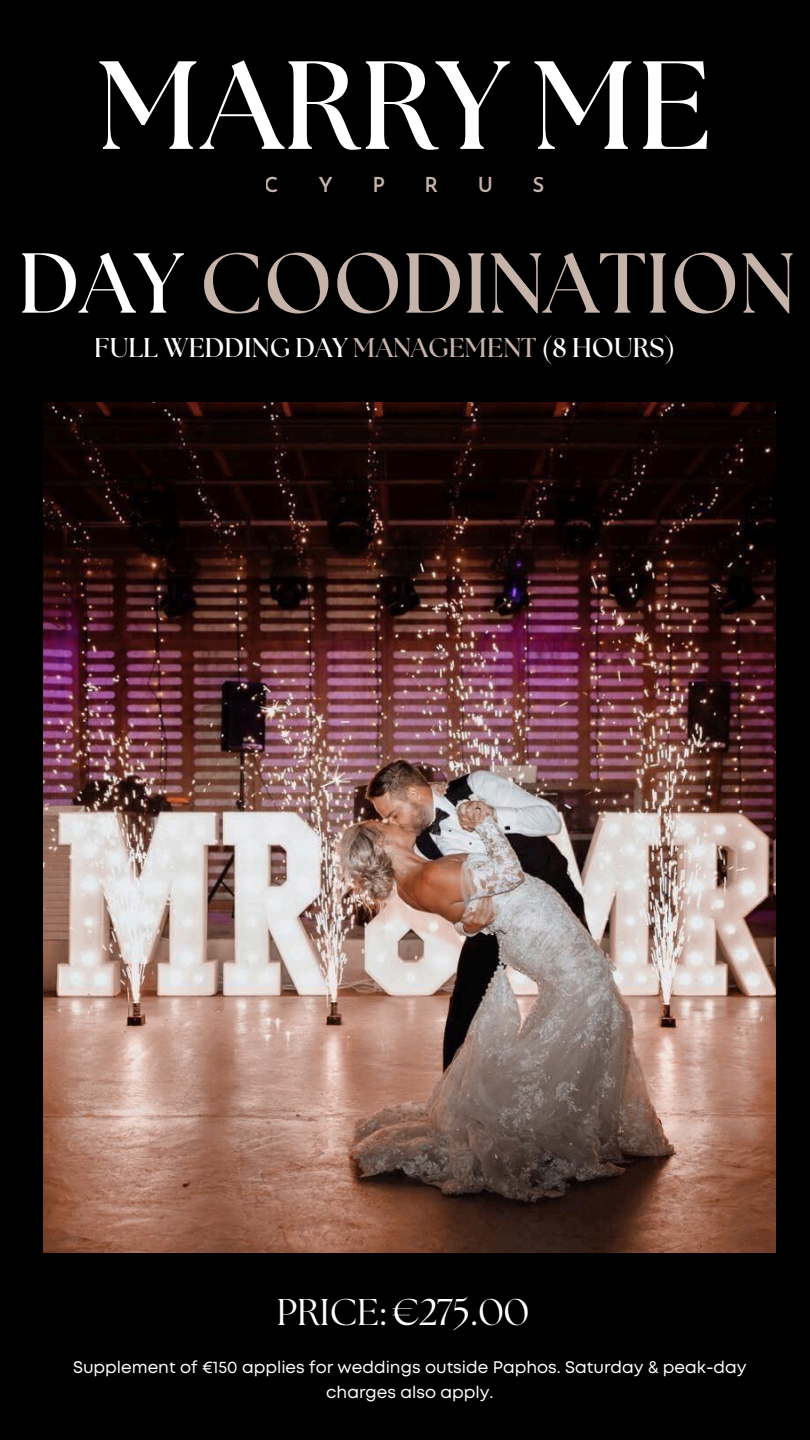
<style>
.page{position:relative;width:810px;height:1440px;background:#000}
.page>*{position:absolute;margin:0;border:0;box-sizing:border-box;transform-origin:0 0}
.t1{font:700 125.1px "The Seasons";color:#fff}
.t2{font:700 84.8px "The Seasons";color:#c6b4ab}
.t3{font:37.2px "The Seasons";color:#fff}
.t4{font:700 27px "The Seasons";color:#fff}
.t5{font:600 20.6px "Josefin Sans";color:#c6b4ab}
.t6{font:16.8px/24.8px "Mont";color:#fff;text-align:center}
.s1{color:#fff}
.s2{color:#c6b4ab}
</style>
<div class="page">
<img style="left:44px;top:402px;width:732px;height:851px">
<h1 class="t1" style="left:98px;top:49px;width:615px">MARRY ME</h1>
<p class="t5" style="left:265px;top:177px;width:16px">C</p>
<p class="t5" style="left:319px;top:177px;width:16px">Y</p>
<p class="t5" style="left:373px;top:177px;width:14px">P</p>
<p class="t5" style="left:425px;top:177px;width:15px">R</p>
<p class="t5" style="left:478px;top:177px;width:17px">U</p>
<p class="t5" style="left:533px;top:177px;width:13px">S</p>
<h2 class="t2" style="left:18px;top:245px;width:779px"><span class="s1">DAY</span> COODINATION</h2>
<h3 class="t4" style="left:95px;top:336px;width:582px">FULL WEDDING DAY <span class="s2">MANAGEMENT</span> (8 HOURS)</h3>
<h3 class="t3" style="left:277px;top:1295px;width:254px">PRICE: €275.00</h3>
<p class="t6" style="left:73px;top:1356px;width:675px">Supplement of €150 applies for weddings outside Paphos. Saturday &amp; peak-day charges also apply.</p>
</div>
